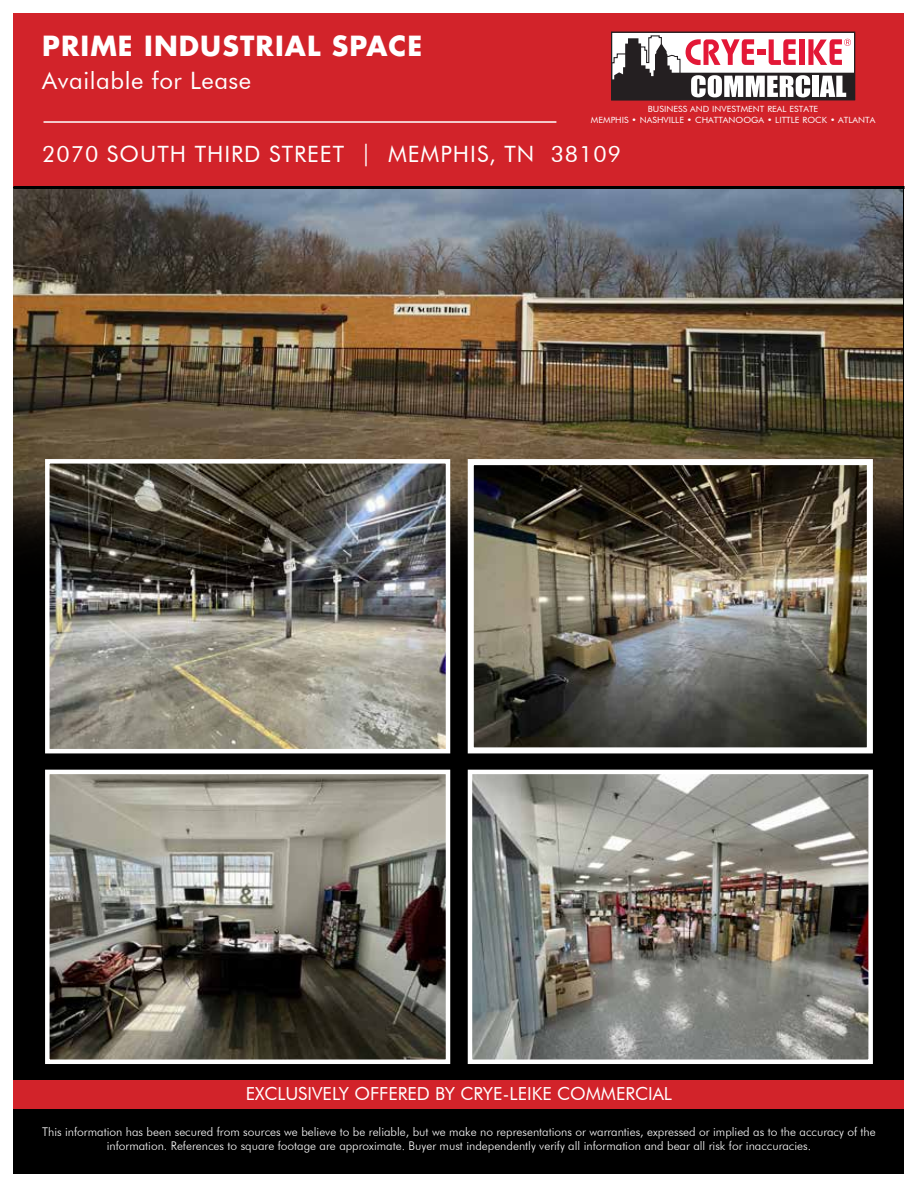
<style>
.page{position:relative;width:918px;height:1188px;background:#fff}
.page>*{position:absolute;margin:0;border:0;box-sizing:border-box;transform-origin:0 0}
.t1{font:700 27px "Futura";letter-spacing:.04em;color:#fff}
.t2{font:24px "Futura BT";letter-spacing:.025em;color:#fff}
.t3{font:22.5px "Futura BT";letter-spacing:.045em;color:#fff}
.t4{font:18px "Futura BT";color:#fff}
.t5{font:300 12px/14.4px "Futura BT";color:#fff;text-align:center}
.t6{font:8.55px/11.2px "Futura BT";color:#fff;text-align:center;scale:1.05 1}
</style>
<div class="page">
<div style="left:14px;top:14px;width:890px;height:1160px;background:#000"></div>
<img style="left:14px;top:189px;width:888px;height:405px">
<img style="left:50px;top:464px;width:395px;height:284px">
<div style="left:45px;top:459px;width:405px;height:294px;border:4px solid #fff"></div>
<img style="left:475px;top:466px;width:391px;height:280px">
<div style="left:468px;top:459px;width:405px;height:294px;border:6px solid #fff"></div>
<img style="left:50px;top:775px;width:395px;height:284px">
<div style="left:45px;top:770px;width:405px;height:294px;border:4px solid #fff"></div>
<img style="left:473px;top:775px;width:395px;height:284px">
<div style="left:468px;top:770px;width:405px;height:294px;border:4px solid #fff"></div>
<div style="left:14px;top:1080px;width:890px;height:28px;background:#d2232a"></div>
<div style="left:14px;top:14px;width:890px;height:174px;background:#d2232a"></div>
<hr style="left:44px;top:121px;width:512px;height:2px;background:#fff">
<div style="left:611px;top:32px;width:244px;height:68px;border:1px solid #241f21"></div>
<svg style="left:611px;top:35px;width:244px;height:66px;background:#ad9094"></svg>
<hr style="left:14px;top:186px;width:890px;height:3px;background:#000">
<h1 class="t1" style="left:42px;top:28px;width:382px">PRIME INDUSTRIAL SPACE</h1>
<h2 class="t2" style="left:42px;top:66px;width:211px">Available for Lease</h2>
<p class="t6" style="left:591px;top:103px;width:272px">BUSINESS AND INVESTMENT REAL ESTATE<br>MEMPHIS • NASHVILLE • CHATTANOOGA • LITTLE ROCK • ATLANTA</p>
<h3 class="t3" style="left:42px;top:141px;width:580px">2070 SOUTH THIRD STREET | MEMPHIS, TN 38109</h3>
<h3 class="t4" style="left:246px;top:1083px;width:428px">EXCLUSIVELY OFFERED BY CRYE-LEIKE COMMERCIAL</h3>
<p class="t5" style="left:42px;top:1124px;width:835px">This information has been secured from sources we believe to be reliable, but we make no representations or warranties, expressed or implied as to the accuracy of the information. References to square footage are approximate. Buyer must independently verify all information and bear all risk for inaccuracies.</p>
</div>
